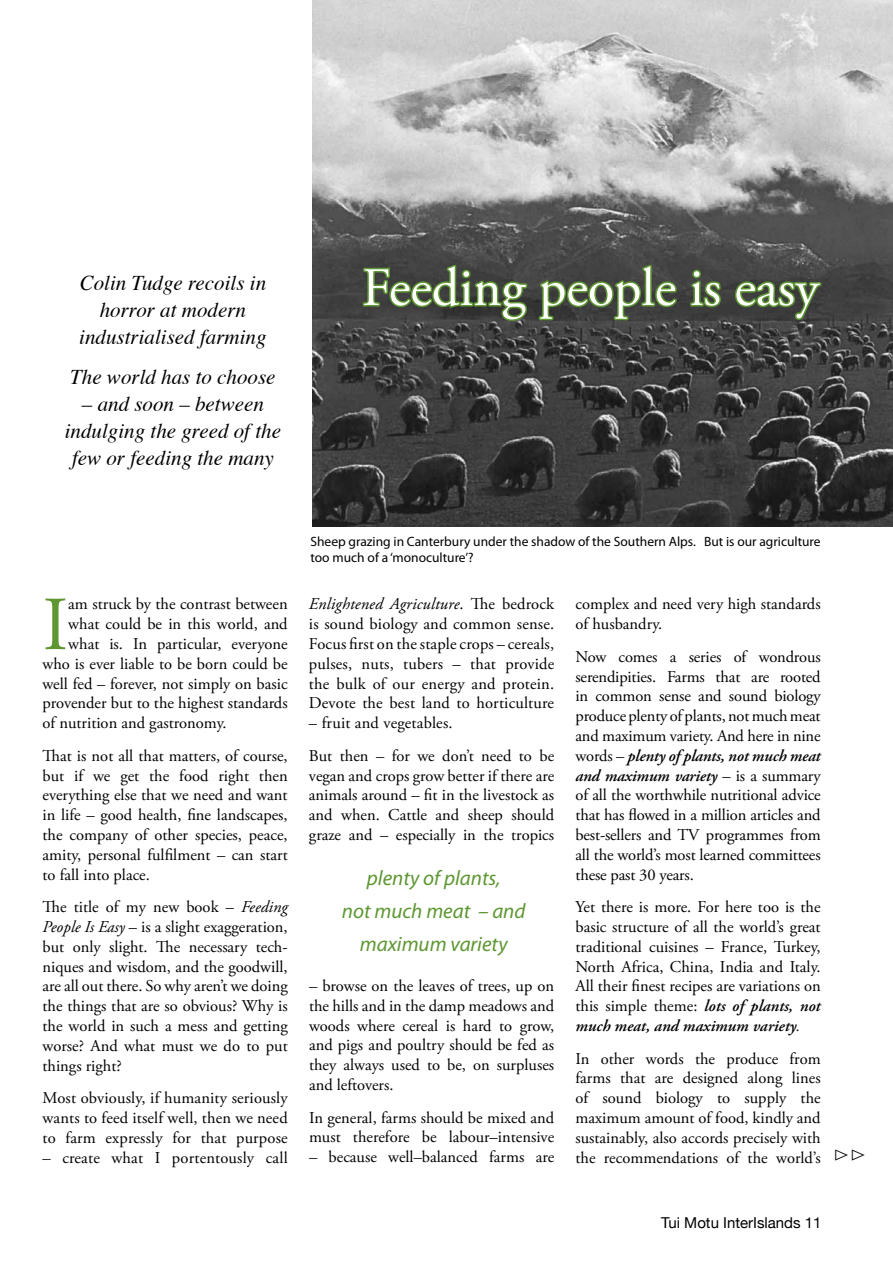
<style>
.page{position:relative;width:893px;height:1263px;background:#fff}
.page>*{position:absolute;margin:0;border:0;box-sizing:border-box;transform-origin:0 0}
.t1{font:76.2px "Adobe Garamond Pro";color:#5e9732}
.t2{font:54px "Adobe Garamond Pro";color:#fff}
.t3{font:italic 21px/27px "Times";color:#000;text-align:center}
.t4{font:italic 21px/33px "Myriad Pro";color:#5e9732;text-align:center}
.t5{font:16.5px/19.8px "Adobe Garamond Pro";color:#000;text-align:justify}
.t6{font:15px "Helvetica Neue";color:#000}
.t7{font:13.5px/16.2px "Myriad Pro";color:#000}
.s1{font-style:italic}
.s2{font-weight:600;font-style:italic}
</style>
<div class="page">
<img style="left:313px;top:0;width:580px;height:526px">
<svg style="left:361px;top:263px;width:167px;height:59px;background:#48583b"></svg>
<svg style="left:537px;top:263px;width:142px;height:59px;background:#48583c"></svg>
<svg style="left:688px;top:268px;width:34px;height:41px"></svg>
<svg style="left:733px;top:280px;width:90px;height:198px;background:#42463f"></svg>
<p class="t3" style="left:79px;top:268px;width:189px">Colin Tudge recoils in horror at modern industrialised farming</p>
<p class="t3" style="left:70px;top:362px;width:207px">The world has to choose</p>
<p class="t3" style="left:65px;top:389px;width:218px">– and soon – between indulging the greed of the few or feeding the many</p>
<h2 class="t2" style="left:362px;top:255px;width:458px">Feeding people is easy</h2>
<h1 class="t1" style="left:43px;top:579px;width:27px">I</h1>
<p class="t5" style="left:68px;top:595px;width:221px">am struck by the contrast between</p>
<p class="t5" style="left:68px;top:615px;width:221px">what could be in this world, and</p>
<p class="t5" style="left:68px;top:634px;width:221px">what is. In particular, everyone</p>
<p class="t5" style="left:43px;top:654px;width:247px">who is ever liable to be born could be</p>
<p class="t5" style="left:43px;top:674px;width:247px">well fed – forever, not simply on basic</p>
<p class="t5" style="left:43px;top:694px;width:247px">provender but to the highest standards</p>
<p class="t5" style="left:43px;top:714px;width:186px">of nutrition and gastronomy.</p>
<p class="t5" style="left:43px;top:746px;width:247px">That is not all that matters, of course, but if we get the food right then everything else that we need and want in life – good health, fine landscapes, the company of other species, peace, amity, personal fulfilment – can start to fall into place.</p>
<p class="t5" style="left:43px;top:898px;width:247px">The title of my new book – <span class="s1">Feeding People Is Easy</span> – is a slight exaggeration, but only slight. The necessary tech&shy;niques and wisdom, and the goodwill, are all out there. So why aren’t we doing the things that are so obvious? Why is the world in such a mess and getting worse? And what must we do to put things right?</p>
<p class="t5" style="left:43px;top:1088px;width:247px">Most obviously, if humanity seriously wants to feed itself well, then we need to farm expressly for that purpose</p>
<p class="t5" style="left:43px;top:1148px;width:247px">– create what I portentously call</p>
<p class="t7" style="left:310px;top:533px;width:512px">Sheep grazing in Canterbury under the shadow of the Southern Alps. But is our agriculture too much of a ‘monoculture’?</p>
<p class="t5" style="left:309px;top:595px;width:247px"><span class="s1">Enlightened Agriculture</span>. The bedrock is sound biology and common sense.<br>Focus first on the staple crops – cereals, pulses, nuts, tubers – that provide the bulk of our energy and protein.<br>Devote the best land to horticulture</p>
<p class="t5" style="left:309px;top:707px;width:247px;line-height:32.5px">– fruit and vegetables.<br>But then – for we don’t need to be</p>
<p class="t5" style="left:309px;top:766px;width:247px">vegan and crops grow better if there are animals around – fit in the livestock as and when. Cattle and sheep should graze and – especially in the tropics</p>
<p class="t4" style="left:342px;top:861px;width:185px">plenty of plants,<br>not much meat – and maximum variety</p>
<p class="t5" style="left:309px;top:976px;width:247px">– browse on the leaves of trees, up on the hills and in the damp meadows and woods where cereal is hard to grow, and pigs and poultry should be fed as they always used to be, on surpluses and leftovers.</p>
<p class="t5" style="left:309px;top:1108px;width:247px">In general, farms should be mixed and must therefore be labour–intensive</p>
<p class="t5" style="left:309px;top:1148px;width:247px">– because well–balanced farms are</p>
<p class="t5" style="left:575px;top:595px;width:247px">complex and need very high standards of husbandry.</p>
<p class="t5" style="left:575px;top:647px;width:247px">Now comes a series of wondrous serendipities. Farms that are rooted in common sense and sound biology produce plenty of plants, not much meat and maximum variety. And here in nine words – <span class="s2">plenty of plants, not much meat and maximum variety</span> – is a summary of all the worthwhile nutritional advice that has flowed in a million articles and best-sellers and TV programmes from all the world’s most learned committees these past 30 years.</p>
<p class="t5" style="left:575px;top:898px;width:247px">Yet there is more. For here too is the basic structure of all the world’s great traditional cuisines – France, Turkey, North Africa, China, India and Italy.<br>All their finest recipes are variations on this simple theme: <span class="s2">lots of plants, not much meat, and maximum variety</span><span class="s1">.</span></p>
<p class="t5" style="left:575px;top:1049px;width:247px">In other words the produce from farms that are designed along lines of sound biology to supply the maximum amount of food, kindly and sustainably, also accords precisely with the recommendations of the world’s</p>
<p class="t6" style="left:661px;top:1213px;width:162px">Tui Motu InterIslands 11</p>
</div>
